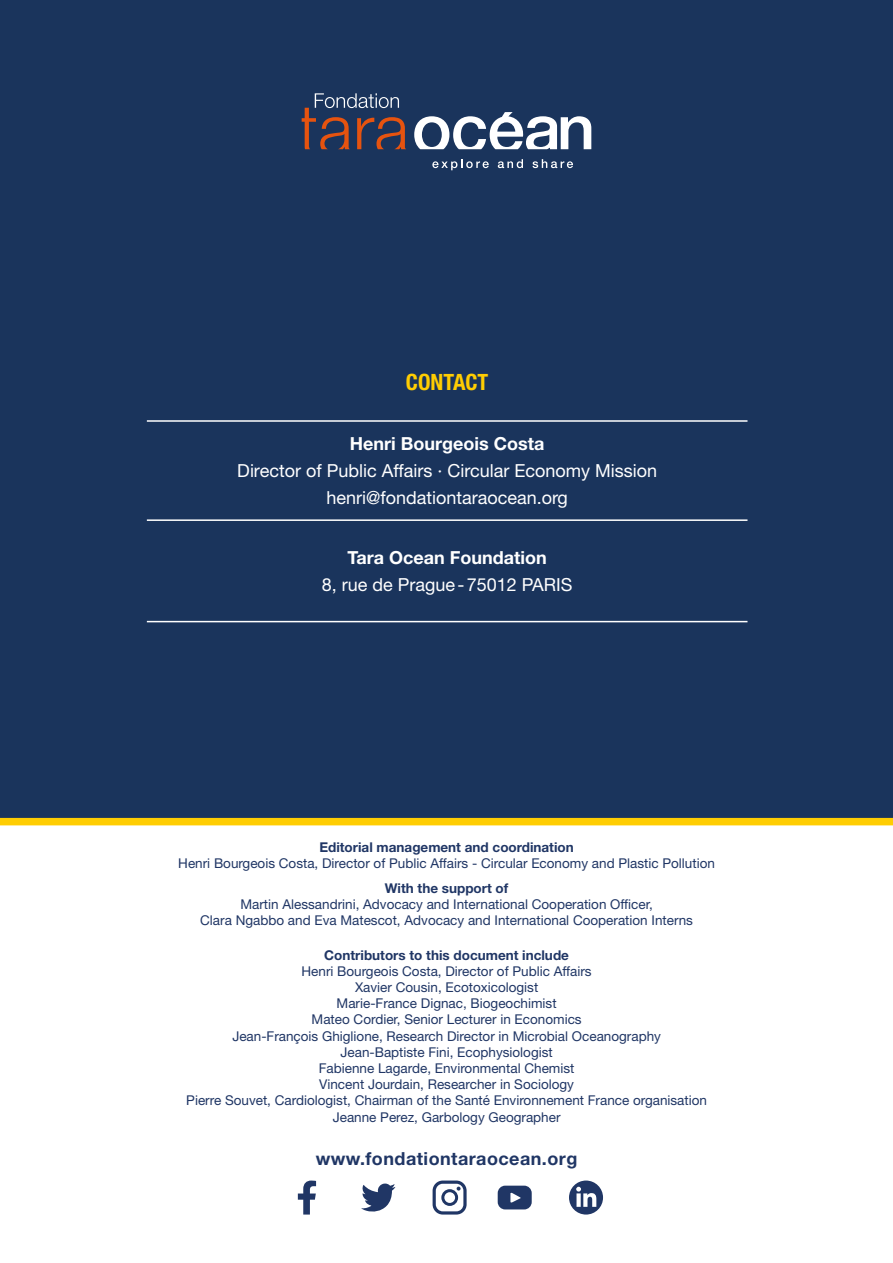
<style>
.page{position:relative;width:893px;height:1263px;background:#fff}
.page>*{position:absolute;margin:0;border:0;box-sizing:border-box;transform-origin:0 0}
.t1{font:700 condensed 22.5px "Helvetica Neue LT Std";color:#ffcd02}
.t2{font:18px/27px "Helvetica Neue LT Std";color:#fff;text-align:center}
.t3{font:700 18px "Helvetica Neue LT Std";color:#fff}
.t4{font:700 18px "Helvetica Neue LT Std";letter-spacing:.025em;color:#203665}
.t5{font:13.5px/16.2px "Helvetica Neue LT Std";color:#203665;text-align:center}
.t6{font:700 13.5px "Helvetica Neue LT Std";color:#203665}
</style>
<div class="page">
<div style="left:0;top:0;width:893px;height:820px;background:#1a345c"></div>
<div style="left:0;top:818px;width:893px;height:7px;background:#ffcd02"></div>
<svg style="left:302px;top:93px;width:104px;height:56px"></svg>
<svg style="left:414px;top:112px;width:177px;height:38px"></svg>
<svg style="left:432px;top:159px;width:57px;height:11px"></svg>
<svg style="left:498px;top:159px;width:25px;height:9px"></svg>
<svg style="left:533px;top:159px;width:40px;height:9px"></svg>
<hr style="left:147px;top:519px;width:600px;height:2px;background:#fff">
<hr style="left:147px;top:420px;width:600px;height:2px;background:#fff">
<hr style="left:147px;top:621px;width:600px;height:1px;background:#fff">
<svg style="left:498px;top:1186px;width:34px;height:23px"></svg>
<div style="left:569px;top:1180px;width:34px;height:34px;background:#203665;border-radius:50%"></div>
<svg style="left:576px;top:1187px;width:20px;height:20px"></svg>
<svg style="left:433px;top:1180px;width:34px;height:34px"></svg>
<svg style="left:298px;top:1180px;width:18px;height:34px"></svg>
<svg style="left:361px;top:1183px;width:34px;height:29px"></svg>
<h1 class="t1" style="left:406px;top:368px;width:84px">CONTACT</h1>
<h2 class="t3" style="left:350px;top:433px;width:196px">Henri Bourgeois Costa</h2>
<h2 class="t2" style="left:237px;top:457px;width:421px">Director of Public Affairs · Circular Economy Mission henri@fondationtaraocean.org</h2>
<h2 class="t3" style="left:347px;top:546px;width:201px">Tara Ocean Foundation</h2>
<h2 class="t2" style="left:322px;top:571px;width:252px">8, rue de Prague-75012 PARIS</h2>
<p class="t6" style="left:319px;top:838px;width:256px">Editorial management and coordination</p>
<p class="t5" style="left:178px;top:855px;width:538px">Henri Bourgeois Costa, Director of Public Affairs - Circular Economy and Plastic Pollution</p>
<p class="t6" style="left:385px;top:880px;width:125px">With the support of</p>
<p class="t5" style="left:200px;top:896px;width:494px">Martin Alessandrini, Advocacy and International Cooperation Officer,<br>Clara Ngabbo and Eva Matescot, Advocacy and International Cooperation Interns</p>
<p class="t6" style="left:324px;top:946px;width:246px">Contributors to this document include</p>
<p class="t5" style="left:186px;top:963px;width:522px">Henri Bourgeois Costa, Director of Public Affairs<br>Xavier Cousin, Ecotoxicologist<br>Marie-France Dignac, Biogeochimist<br>Mateo Cordier, Senior Lecturer in Economics<br>Jean-François Ghiglione, Research Director in Microbial Oceanography<br>Jean-Baptiste Fini, Ecophysiologist<br>Fabienne Lagarde, Environmental Chemist<br>Vincent Jourdain, Researcher in Sociology<br>Pierre Souvet, Cardiologist, Chairman of the Santé Environnement France organisation Jeanne Perez, Garbology Geographer</p>
<h2 class="t4" style="left:316px;top:1147px;width:263px">www.fondationtaraocean.org</h2>
</div>
